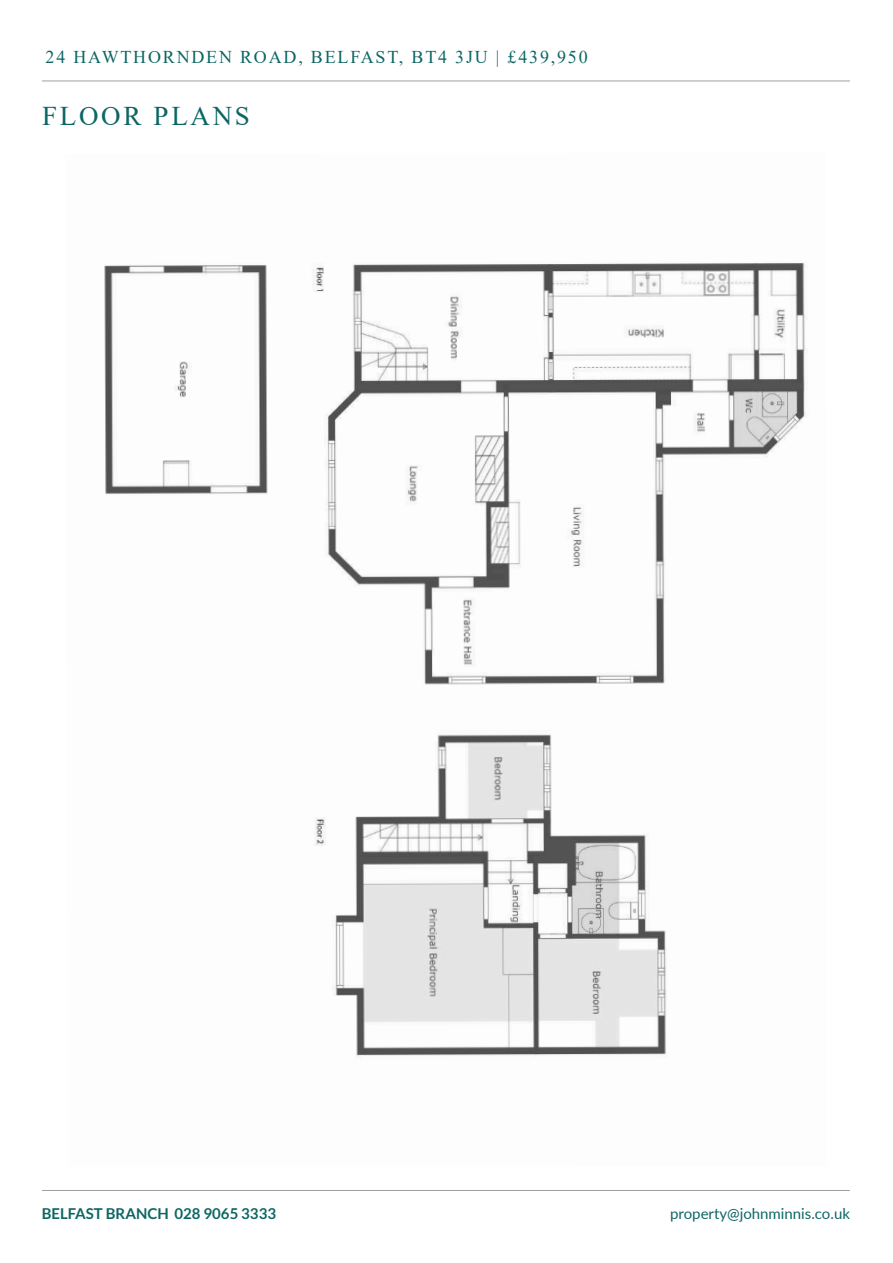
<style>
.page{position:relative;width:893px;height:1263px;background:#fff}
.page>*{position:absolute;margin:0;border:0;box-sizing:border-box;transform-origin:0 0}
.t1{font:27px "Times New Roman";letter-spacing:.1em;color:#0c6664}
.t2{font:18px "Times New Roman";letter-spacing:.1em;color:#0c6664}
.t3{font:15px "Lato";color:#0c6664}
.t4{font:700 15px "Lato";color:#0c6664}
</style>
<div class="page">
<hr style="left:42px;top:1190px;width:808px;height:1px;background:#9ca1a2">
<hr style="left:42px;top:81px;width:808px;height:1px;background:#9ca1a2">
<img style="left:104px;top:262px;width:704px;height:794px">
<p class="t2" style="left:46px;top:50px;width:544px">24 HAWTHORNDEN ROAD, BELFAST, BT4 3JU | £439,950</p>
<h1 class="t1" style="left:42px;top:106px;width:209px">FLOOR PLANS</h1>
<p class="t4" style="left:42px;top:1207px;width:236px">BELFAST BRANCH 028 9065 3333</p>
<p class="t3" style="left:670px;top:1202px;width:181px">property@johnminnis.co.uk</p>
</div>
